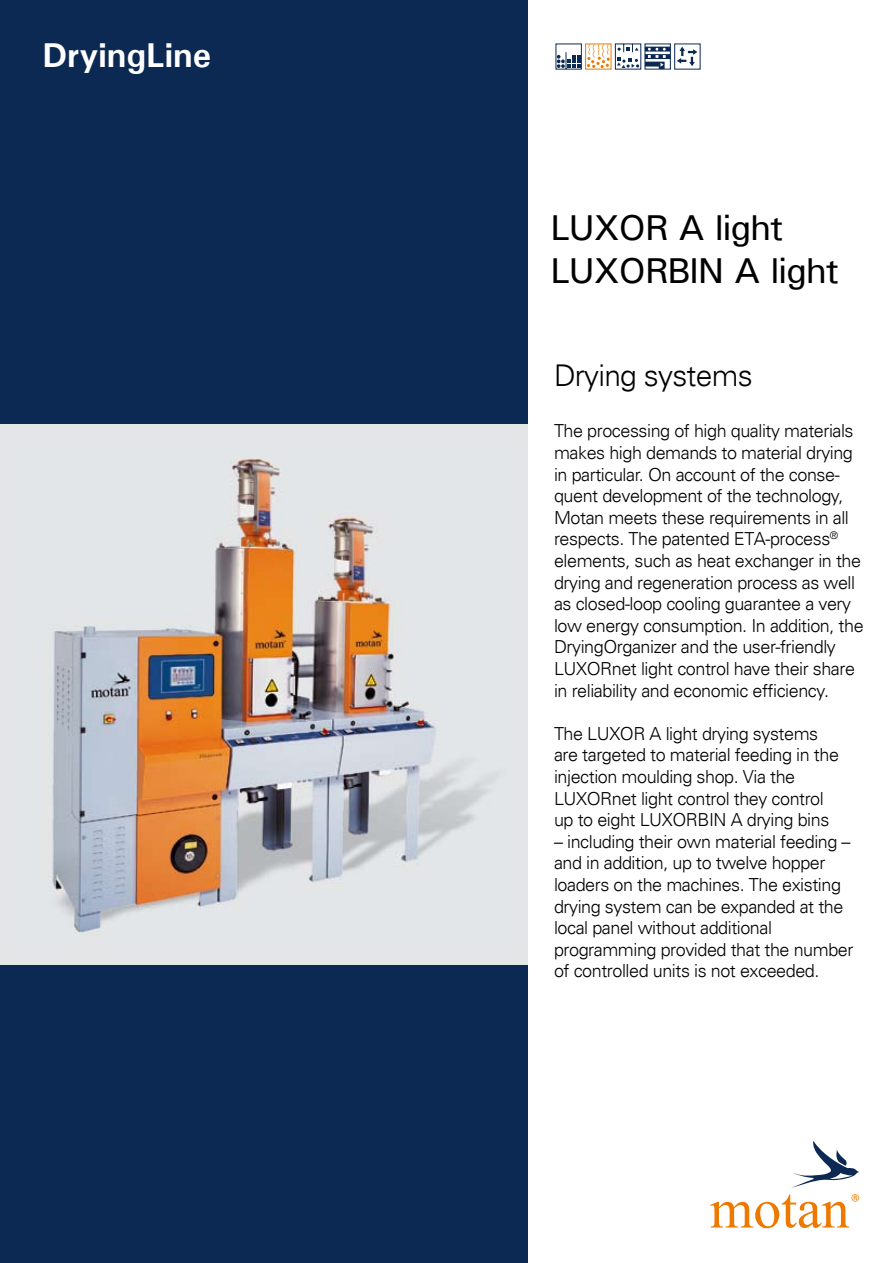
<style>
.page{position:relative;width:893px;height:1263px;background:#fff}
.page>*{position:absolute;margin:0;border:0;box-sizing:border-box;transform-origin:0 0}
.t1{font:500 36px/43.2px "Univers";letter-spacing:-.025em;color:#000}
.t2{font:700 34.5px "Univers";color:#fff}
.t3{font:300 30px "Univers";letter-spacing:-.025em;color:#000}
.t4{font:300 18px/21.6px "Univers";letter-spacing:-.025em;color:#000}
</style>
<div class="page">
<div style="left:0;top:0;width:527px;height:1263px;background:#0c2953"></div>
<div style="left:0;top:424px;width:527px;height:540px;background:#e3e5e6"></div>
<svg style="left:710px;top:1141px;width:149px;height:87px"></svg>
<div style="left:645px;top:44px;width:26px;height:25px;border:1px solid #0c2953"></div>
<svg style="left:677px;top:47px;width:20px;height:19px"></svg>
<svg style="left:555px;top:43px;width:115px;height:27px"></svg>
<img style="left:52px;top:459px;width:441px;height:476px">
<h2 class="t2" style="left:43px;top:33px;width:170px">DryingLine</h2>
<h1 class="t1" style="left:550px;top:205px;width:290px">LUXOR A light<br>LUXORBIN A light</h1>
<h3 class="t3" style="left:554px;top:357px;width:200px">Drying systems</h3>
<p class="t4" style="left:554px;top:420px;width:311px">The processing of high quality materials makes high demands to material drying in particular. On account of the conse&shy;quent development of the technology, Motan meets these requirements in all respects. The patented ETA-process<sup>® </sup>elements, such as heat exchanger in the drying and regeneration process as well as closed-loop cooling guarantee a very low energy consumption. In addition, the DryingOrganizer and the user-friendly LUXORnet light control have their share in reliability and economic efficiency.</p>
<p class="t4" style="left:554px;top:722px;width:286px">The LUXOR A light drying systems are targeted to material feeding in the injection moulding shop. Via the LUXORnet light control they control up to eight LUXORBIN A drying bins</p>
<p class="t4" style="left:554px;top:830px;width:301px">– including their own material feeding – and in addition, up to twelve hopper loaders on the machines. The existing drying system can be expanded at the local panel without additional programming provided that the number of controlled units is not exceeded.</p>
</div>
